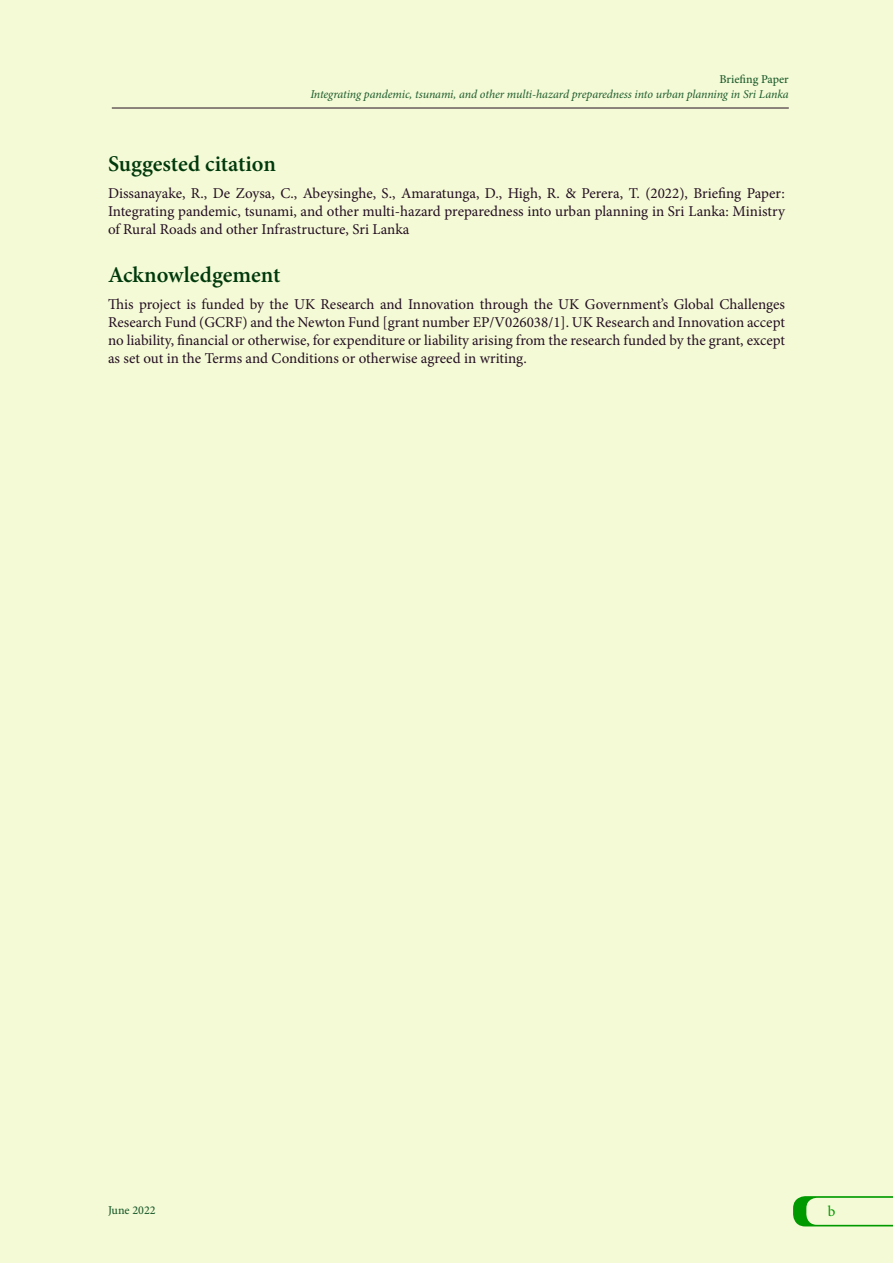
<style>
.page{position:relative;width:893px;height:1263px;background:#fff}
.page>*{position:absolute;margin:0;border:0;box-sizing:border-box;transform-origin:0 0}
.t1{font:600 22.5px "Minion Pro";color:#00390c}
.t2{font:15px/18px "Minion Pro";color:#230e22;text-align:justify}
.t3{font:15px "Minion Pro";color:#009a00}
.t4{font:italic 12px "Minion Pro";letter-spacing:-.01em;color:#1d5c2e}
.t5{font:500 12px "Minion Pro";color:#1d5c2e}
</style>
<div class="page">
<div style="left:0;top:0;width:893px;height:1262px;background:#f4fad5"></div>
<svg style="left:793px;top:1196px;width:100px;height:30px"></svg>
<hr style="left:112px;top:108px;width:677px;height:1px;background:#230e22">
<p class="t5" style="left:720px;top:71px;width:71px">Briefing Paper</p>
<p class="t4" style="left:310px;top:86px;width:480px">Integrating pandemic, tsunami, and other multi-hazard preparedness into urban planning in Sri Lanka</p>
<h1 class="t1" style="left:108px;top:148px;width:170px">Suggested citation</h1>
<p class="t2" style="left:108px;top:184px;width:678px">Dissanayake, R., De Zoysa, C., Abeysinghe, S., Amaratunga, D., High, R. &amp; Perera, T. (2022), Briefing Paper:<br>Integrating pandemic, tsunami, and other multi-hazard preparedness into urban planning in Sri Lanka: Ministry of Rural Roads and other Infrastructure, Sri Lanka</p>
<h1 class="t1" style="left:108px;top:259px;width:174px">Acknowledgement</h1>
<p class="t2" style="left:108px;top:295px;width:678px">This project is funded by the UK Research and Innovation through the UK Government’s Global Challenges Research Fund (GCRF) and the Newton Fund [grant number EP/V026038/1]. UK Research and Innovation accept no liability, financial or otherwise, for expenditure or liability arising from the research funded by the grant, except as set out in the Terms and Conditions or otherwise agreed in writing.</p>
<p class="t5" style="left:108px;top:1201px;width:49px">June 2022</p>
<p class="t3" style="left:828px;top:1201px;width:9px">b</p>
</div>
